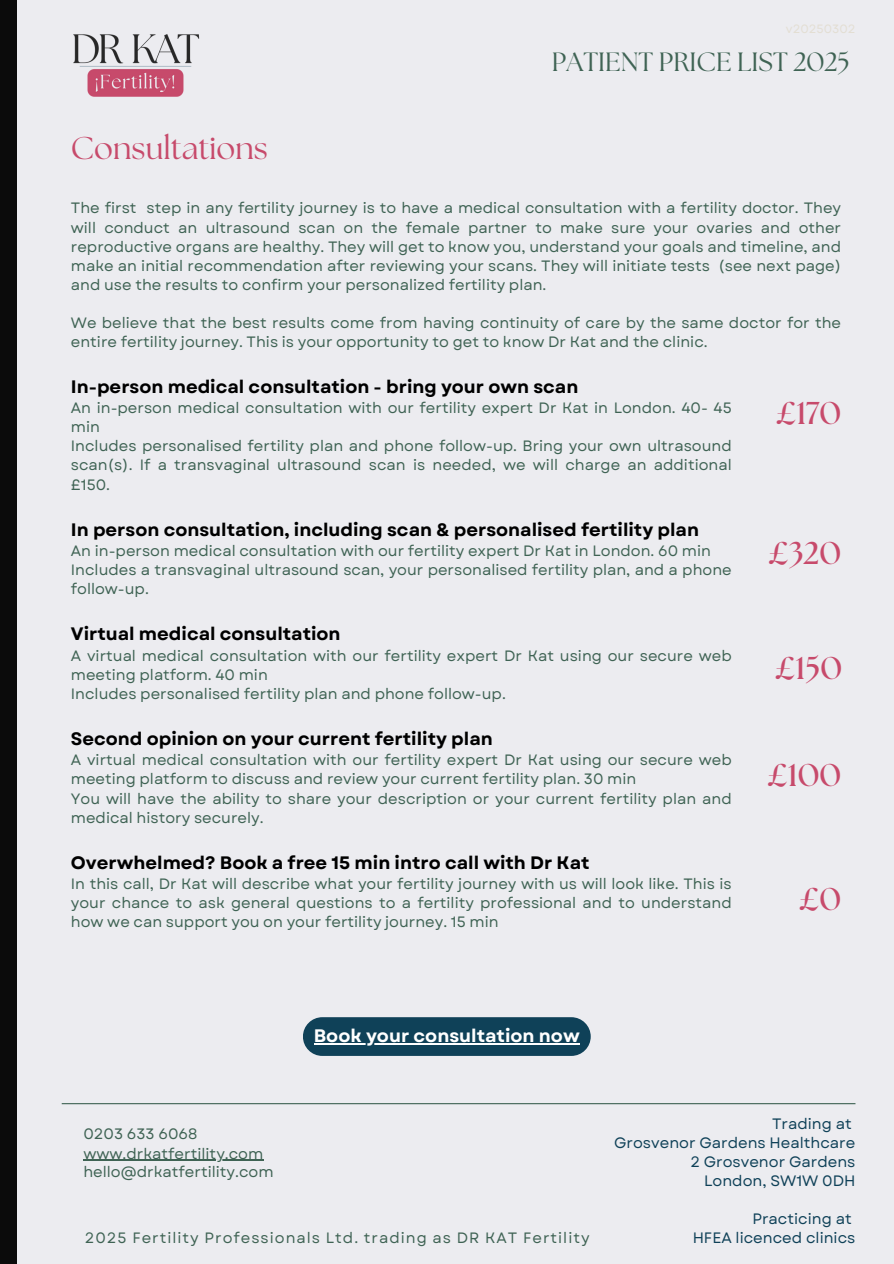
<style>
.page{position:relative;width:894px;height:1264px;background:#fff}
.page>*{position:absolute;margin:0;border:0;box-sizing:border-box;transform-origin:0 0}
.t1{font:700 31.5px "The Seasons";color:#c74a6b}
.t2{font:31.5px "The Seasons";color:#c74a6b}
.t3{font:26.4px "The Seasons";color:#3f6354}
.t4{font:700 18px "Garet";color:#000}
.t5{font:700 18px "Garet";color:#fff}
.t6{font:15px/19.2px "Garet";color:#3f6354}
.t7{font:15px/19.2px "Garet";color:#0f4158;text-align:right}
.t8{font:15px "Garet";letter-spacing:.065em;color:#3f6354}
.t9{font:12px "Garet";color:#e3ded3}
</style>
<div class="page">
<div style="left:0;top:0;width:893px;height:1263px;background:#ececf0"></div>
<div style="left:0;top:0;width:17px;height:1263px;background:#0b0b0b"></div>
<div style="left:303px;top:1017px;width:287px;height:38px;background:#0f4158;border-radius:19px"></div>
<hr style="left:314px;top:1043px;width:265px;height:1px;background:#fff">
<img style="left:73px;top:34px;width:127px;height:63px">
<hr style="left:83px;top:1159px;width:180px;height:1px;background:#3f6354">
<hr style="left:62px;top:1103px;width:793px;height:1px;background:#3f6354">
<h1 class="t9" style="left:785px;top:20px;width:71px">v20250302</h1>
<h5 class="t2" style="left:71px;top:134px;width:198px">Consultations</h5>
<h5 class="t3" style="left:551px;top:50px;width:299px">PATIENT PRICE LIST 2025</h5>
<h1 class="t6" style="left:71px;top:199px;width:771px;text-align:justify">The first step in any fertility journey is to have a medical consultation with a fertility doctor. They will conduct an ultrasound scan on the female partner to make sure your ovaries and other reproductive organs are healthy. They will get to know you, understand your goals and timeline, and make an initial recommendation after reviewing your scans. They will initiate tests (see next page) and use the results to confirm your personalized fertility plan.</h1>
<h1 class="t6" style="left:71px;top:313px;width:771px">We believe that the best results come from having continuity of care by the same doctor for the entire fertility journey. This is your opportunity to get to know Dr Kat and the clinic.</h1>
<p class="t4" style="left:71px;top:373px;width:509px">In-person medical consultation - bring your own scan</p>
<p class="t6" style="left:71px;top:398px;width:662px">An in-person medical consultation with our fertility expert Dr Kat in London. 40- 45 min<br>Includes personalised fertility plan and phone follow-up. Bring your own ultrasound scan(s). If a transvaginal ultrasound scan is needed, we will charge an additional £150.</p>
<p class="t4" style="left:71px;top:516px;width:629px">In person consultation, including scan &amp; personalised fertility plan</p>
<p class="t6" style="left:71px;top:541px;width:662px">An in-person medical consultation with our fertility expert Dr Kat in London. 60 min<br>Includes a transvaginal ultrasound scan, your personalised fertility plan, and a phone follow-up.</p>
<h3 class="t4" style="left:71px;top:621px;width:271px">Virtual medical consultation</h3>
<h3 class="t6" style="left:71px;top:646px;width:662px">A virtual medical consultation with our fertility expert Dr Kat using our secure web meeting platform. 40 min<br>Includes personalised fertility plan and phone follow-up.</h3>
<h2 class="t4" style="left:71px;top:725px;width:423px">Second opinion on your current fertility plan</h2>
<h2 class="t6" style="left:71px;top:750px;width:662px">A virtual medical consultation with our fertility expert Dr Kat using our secure web meeting platform to discuss and review your current fertility plan. 30 min<br>You will have the ability to share your description or your current fertility plan and medical history securely.</h2>
<h5 class="t4" style="left:71px;top:849px;width:520px">Overwhelmed? Book a free 15 min intro call with Dr Kat</h5>
<h5 class="t6" style="left:71px;top:874px;width:662px;text-align:justify">In this call, Dr Kat will describe what your fertility journey with us will look like. This is your chance to ask general questions to a fertility professional and to understand how we can support you on your fertility journey. 15 min</h5>
<h5 class="t1" style="left:776px;top:398px;width:66px">£170</h5>
<h5 class="t1" style="left:768px;top:538px;width:74px">£320</h5>
<h5 class="t1" style="left:774px;top:654px;width:69px">£150</h5>
<h1 class="t1" style="left:767px;top:760px;width:75px">£100</h1>
<h1 class="t1" style="left:799px;top:885px;width:43px">£0</h1>
<h5 class="t5" style="left:314px;top:1022px;width:267px">Book your consultation now</h5>
<h4 class="t6" style="left:83px;top:1124px;width:116px">0203 633 6068</h4>
<p class="t6" style="left:83px;top:1144px;width:192px;line-height:18px">www.drkatfertility.com hello@drkatfertility.com</p>
<h5 class="t7" style="left:614px;top:1113px;width:243px">Trading at<br>Grosvenor Gardens Healthcare<br>2 Grosvenor Gardens<br>London, SW1W 0DH</h5>
<h5 class="t7" style="left:752px;top:1209px;width:101px">Practicing at</h5>
<h5 class="t8" style="left:85px;top:1226px;width:506px">2025 Fertility Professionals Ltd. trading as DR KAT Fertility</h5>
<h5 class="t7" style="left:692px;top:1228px;width:164px">HFEA licenced clinics</h5>
</div>
